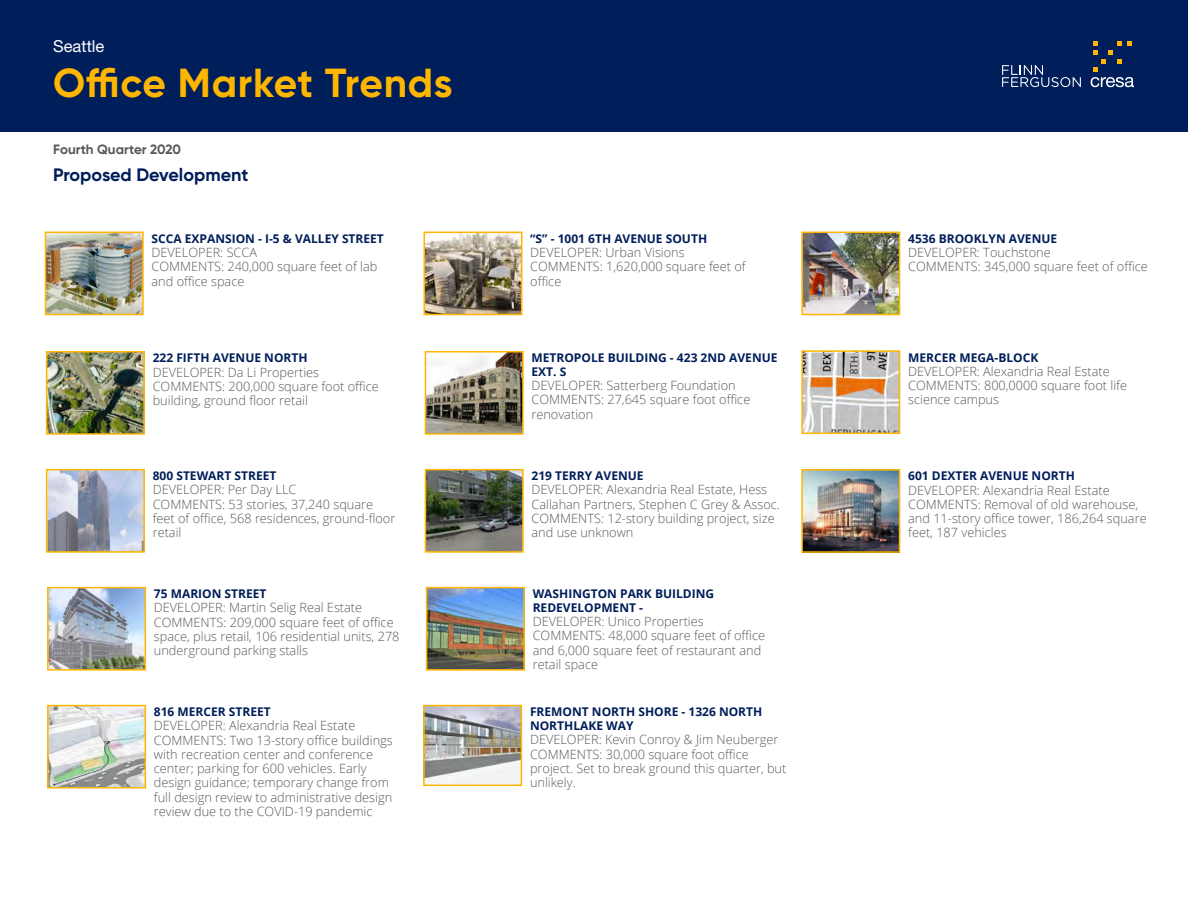
<style>
.page{position:relative;width:1188px;height:918px;background:#fff}
.page>*{position:absolute;margin:0;border:0;box-sizing:border-box;transform-origin:0 0}
.t1{font:700 40.5px "Gilroy";letter-spacing:.02em;color:#ffb600}
.t2{font:700 18px "Gilroy";color:#001e5a}
.t3{font:16.5px "Helvetica Neue LT Std";color:#fff}
.t4{font:700 13.5px "Gilroy";color:#595959}
.t5{font:300 12.75px/14.2px "Open Sans";color:#595959}
.t6{font:700 12px/14.2px "Open Sans";color:#001e5a}
</style>
<div class="page">
<div style="left:0;top:0;width:1188px;height:131px;background:#001e5a"></div>
<svg style="left:1091px;top:42px;width:43px;height:45px"></svg>
<svg style="left:1002px;top:65px;width:79px;height:22px"></svg>
<img style="left:48px;top:235px;width:93px;height:77px">
<div style="left:45px;top:232px;width:99px;height:83px;border:2px solid #ffb600"></div>
<img style="left:426px;top:235px;width:93px;height:77px">
<div style="left:423px;top:232px;width:99px;height:83px;border:2px solid #ffb600"></div>
<img style="left:804px;top:235px;width:93px;height:77px">
<div style="left:801px;top:232px;width:99px;height:83px;border:2px solid #ffb600"></div>
<img style="left:49px;top:354px;width:93px;height:78px">
<div style="left:46px;top:351px;width:99px;height:84px;border:2px solid #ffb600"></div>
<img style="left:428px;top:354px;width:93px;height:78px">
<div style="left:425px;top:351px;width:99px;height:84px;border:2px solid #ffb600"></div>
<img style="left:804px;top:353px;width:93px;height:78px">
<div style="left:801px;top:350px;width:99px;height:84px;border:2px solid #ffb600"></div>
<img style="left:49px;top:472px;width:93px;height:78px">
<div style="left:46px;top:469px;width:99px;height:84px;border:2px solid #ffb600"></div>
<img style="left:428px;top:472px;width:93px;height:78px">
<div style="left:425px;top:469px;width:99px;height:84px;border:2px solid #ffb600"></div>
<img style="left:804px;top:472px;width:93px;height:78px">
<div style="left:801px;top:469px;width:99px;height:84px;border:2px solid #ffb600"></div>
<img style="left:50px;top:590px;width:93px;height:78px">
<div style="left:47px;top:587px;width:99px;height:84px;border:2px solid #ffb600"></div>
<img style="left:429px;top:590px;width:93px;height:78px">
<div style="left:426px;top:587px;width:99px;height:84px;border:2px solid #ffb600"></div>
<img style="left:50px;top:708px;width:93px;height:78px">
<div style="left:47px;top:705px;width:99px;height:84px;border:2px solid #ffb600"></div>
<img style="left:426px;top:708px;width:93px;height:75px">
<div style="left:423px;top:705px;width:99px;height:81px;border:2px solid #ffb600"></div>
<p class="t3" style="left:53px;top:36px;width:53px">Seattle</p>
<h1 class="t1" style="left:53px;top:57px;width:401px">Office Market Trends</h1>
<p class="t4" style="left:53px;top:141px;width:129px">Fourth Quarter 2020</p>
<p class="t2" style="left:53px;top:164px;width:197px">Proposed Development</p>
<p class="t6" style="left:152px;top:231px;width:234px">SCCA EXPANSION - I-5 &amp; VALLEY STREET</p>
<p class="t5" style="left:152px;top:245px;width:107px">DEVELOPER: SCCA</p>
<p class="t5" style="left:152px;top:259px;width:227px">COMMENTS: 240,000 square feet of lab and office space</p>
<p class="t6" style="left:153px;top:350px;width:156px">222 FIFTH AVENUE NORTH</p>
<p class="t5" style="left:153px;top:364px;width:168px">DEVELOPER: Da Li Properties</p>
<p class="t5" style="left:153px;top:379px;width:228px">COMMENTS: 200,000 square foot office building, ground floor retail</p>
<p class="t6" style="left:153px;top:468px;width:125px">800 STEWART STREET</p>
<p class="t5" style="left:153px;top:482px;width:145px">DEVELOPER: Per Day LLC</p>
<p class="t5" style="left:153px;top:497px;width:244px">COMMENTS: 53 stories, 37,240 square feet of office, 568 residences, ground-floor retail</p>
<p class="t6" style="left:154px;top:586px;width:114px">75 MARION STREET</p>
<p class="t5" style="left:154px;top:600px;width:210px">DEVELOPER: Martin Selig Real Estate</p>
<p class="t5" style="left:154px;top:615px;width:247px">COMMENTS: 209,000 square feet of office space, plus retail, 106 residential units, 278 underground parking stalls</p>
<p class="t6" style="left:154px;top:704px;width:118px">816 MERCER STREET</p>
<p class="t5" style="left:154px;top:718px;width:203px">DEVELOPER: Alexandria Real Estate</p>
<p class="t5" style="left:154px;top:732px;width:240px">COMMENTS: Two 13-story office buildings with recreation center and conference center; parking for 600 vehicles. Early design guidance; temporary change from full design review to administrative design review due to the COVID-19 pandemic</p>
<p class="t6" style="left:530px;top:231px;width:178px">“S” - 1001 6TH AVENUE SOUTH</p>
<p class="t5" style="left:530px;top:245px;width:156px">DEVELOPER: Urban Visions</p>
<p class="t5" style="left:530px;top:259px;width:217px">COMMENTS: 1,620,000 square feet of office</p>
<p class="t6" style="left:532px;top:350px;width:248px">METROPOLE BUILDING - 423 2ND AVENUE<br>EXT. S</p>
<p class="t5" style="left:532px;top:378px;width:206px">DEVELOPER: Satterberg Foundation</p>
<p class="t5" style="left:532px;top:392px;width:220px">COMMENTS: 27,645 square foot office renovation</p>
<p class="t6" style="left:532px;top:468px;width:114px">219 TERRY AVENUE</p>
<p class="t5" style="left:532px;top:482px;width:250px">DEVELOPER: Alexandria Real Estate, Hess<br>Callahan Partners, Stephen C Grey &amp; Assoc.</p>
<p class="t5" style="left:532px;top:511px;width:245px">COMMENTS: 12-story building project, size and use unknown</p>
<p class="t6" style="left:533px;top:586px;width:183px">WASHINGTON PARK BUILDING</p>
<p class="t6" style="left:533px;top:600px;width:112px">REDEVELOPMENT -</p>
<p class="t5" style="left:533px;top:614px;width:173px">DEVELOPER: Unico Properties</p>
<p class="t5" style="left:533px;top:628px;width:234px">COMMENTS: 48,000 square feet of office and 6,000 square feet of restaurant and retail space</p>
<p class="t6" style="left:530px;top:704px;width:234px">FREMONT NORTH SHORE - 1326 NORTH<br>NORTHLAKE WAY</p>
<p class="t5" style="left:530px;top:732px;width:250px">DEVELOPER: Kevin Conroy &amp; Jim Neuberger</p>
<p class="t5" style="left:530px;top:747px;width:258px">COMMENTS: 30,000 square foot office project. Set to break ground this quarter, but unlikely.</p>
<p class="t6" style="left:908px;top:231px;width:151px">4536 BROOKLYN AVENUE</p>
<p class="t5" style="left:908px;top:245px;width:144px">DEVELOPER: Touchstone</p>
<p class="t5" style="left:908px;top:259px;width:241px">COMMENTS: 345,000 square feet of office</p>
<p class="t6" style="left:908px;top:350px;width:132px">MERCER MEGA-BLOCK</p>
<p class="t5" style="left:908px;top:364px;width:203px">DEVELOPER: Alexandria Real Estate</p>
<p class="t5" style="left:908px;top:378px;width:220px">COMMENTS: 800,0000 square foot life</p>
<p class="t5" style="left:908px;top:392px;width:92px">science campus</p>
<p class="t6" style="left:908px;top:469px;width:168px">601 DEXTER AVENUE NORTH</p>
<p class="t5" style="left:908px;top:483px;width:203px">DEVELOPER: Alexandria Real Estate</p>
<p class="t5" style="left:908px;top:497px;width:240px">COMMENTS: Removal of old warehouse, and 11-story office tower, 186,264 square feet, 187 vehicles</p>
</div>
